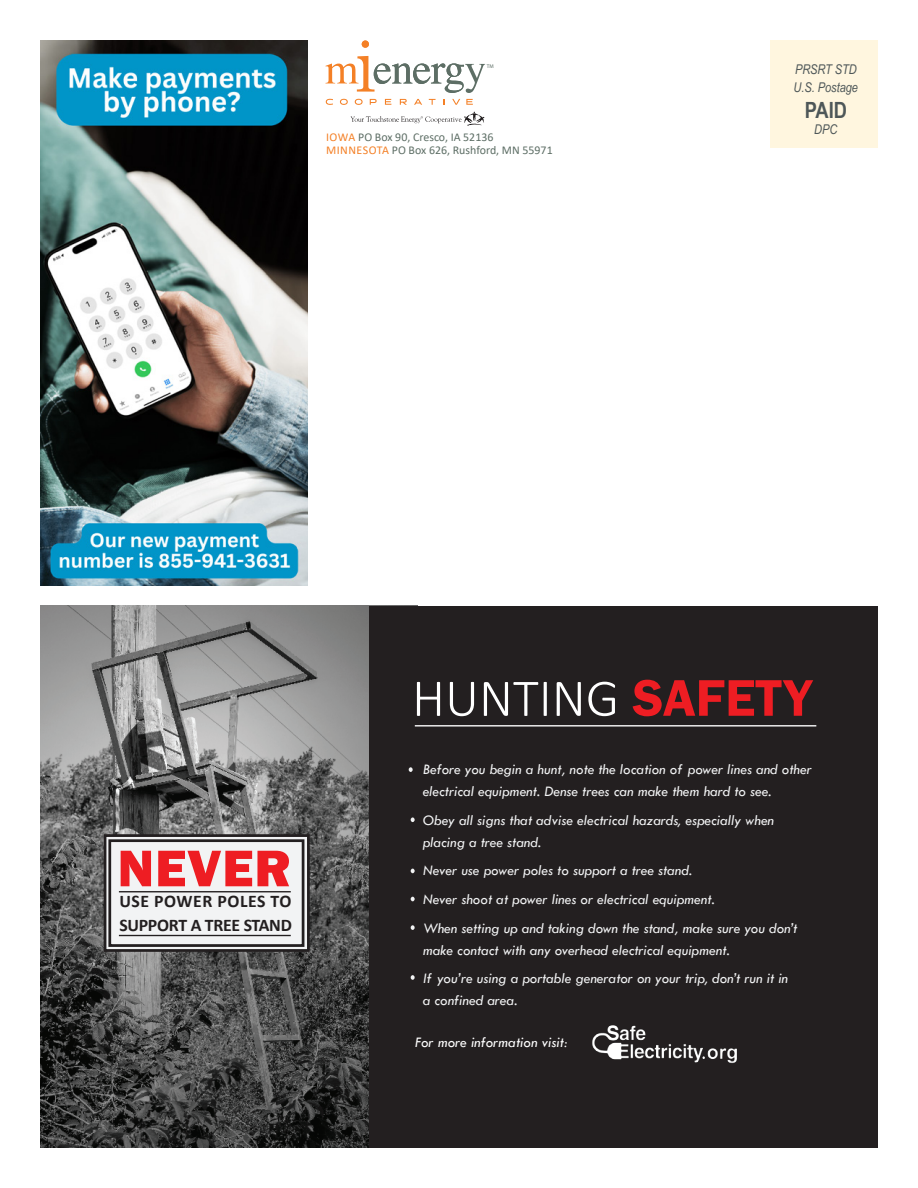
<style>
.page{position:relative;width:918px;height:1188px;background:#fff}
.page>*{position:absolute;margin:0;border:0;box-sizing:border-box;transform-origin:0 0}
.t1{font:300 53.4px "Calibri";color:#fff}
.t2{font:800 53.4px "Franklin Gothic";letter-spacing:.02em;color:#ee1d23}
.t3{font:700 22.35px "Arial Narrow";color:#4e5758}
.t4{font:700 17.85px/23.2px "Calibri";letter-spacing:-.015em;color:#231f20}
.t5{font:italic 15px/28.7px "Tw Cen";color:#f2f3f4}
.t6{font:italic 15px "Tw Cen";color:#fff}
.t7{font:italic 13.35px/17.9px "Arial Narrow";color:#4e5758}
.t8{font:11.85px/13.4px "Calibri";color:#5d6e65}
.t9{font:5.4px "Myriad Pro";color:#5d6e65}
.s1{color:#f48026}
.s2{font-family:"Franklin Gothic";font-weight:600;color:#ee1d23}
</style>
<div class="page">
<div style="left:770px;top:40px;width:107px;height:108px;background:#fff6df"></div>
<svg style="left:326px;top:99px;width:7px;height:6px"></svg>
<svg style="left:340px;top:99px;width:8px;height:6px"></svg>
<svg style="left:355px;top:99px;width:8px;height:6px"></svg>
<svg style="left:370px;top:99px;width:7px;height:6px"></svg>
<svg style="left:385px;top:99px;width:6px;height:6px"></svg>
<svg style="left:400px;top:99px;width:7px;height:6px"></svg>
<svg style="left:414px;top:99px;width:8px;height:6px"></svg>
<svg style="left:429px;top:99px;width:7px;height:6px"></svg>
<svg style="left:452px;top:99px;width:8px;height:6px"></svg>
<svg style="left:466px;top:99px;width:7px;height:6px"></svg>
<svg style="left:326px;top:56px;width:159px;height:37px"></svg>
<div style="left:362px;top:40px;width:7px;height:8px;background:#f48026;border-radius:50%"></div>
<svg style="left:351px;top:112px;width:133px;height:14px"></svg>
<img style="left:40px;top:40px;width:268px;height:545px">
<img style="left:40px;top:606px;width:329px;height:542px">
<div style="left:105px;top:836px;width:203px;height:114px;background:linear-gradient(to right,#f2f3f4,#f2f3f4)"></div>
<div style="left:104px;top:834px;width:206px;height:118px;border:3px solid #231f20"></div>
<div style="left:110px;top:841px;width:193px;height:105px;background:#f2f3f4"></div>
<div style="left:108px;top:839px;width:196px;height:108px;border:3px solid #231f20"></div>
<div style="left:369px;top:606px;width:509px;height:542px;background:#231f20"></div>
<img style="left:592px;top:1025px;width:145px;height:39px">
<hr style="left:415px;top:725px;width:401px;height:1px;background:#fff">
<svg style="left:409px;top:767px;width:4px;height:5px"></svg>
<svg style="left:411px;top:817px;width:4px;height:5px"></svg>
<svg style="left:411px;top:869px;width:4px;height:4px"></svg>
<svg style="left:411px;top:897px;width:4px;height:4px"></svg>
<svg style="left:411px;top:925px;width:4px;height:5px"></svg>
<svg style="left:411px;top:975px;width:4px;height:5px"></svg>
<hr style="left:119px;top:891px;width:172px;height:1px;background:#231f20">
<hr style="left:119px;top:935px;width:172px;height:1px;background:#231f20">
<p class="t9" style="left:487px;top:62px;width:8px">TM</p>
<p class="t8" style="left:326px;top:130px;width:228px"><span class="s1">IOWA</span> PO Box 90, Cresco, IA 52136<br><span class="s1">MINNESOTA</span> PO Box 626, Rushford, MN 55971</p>
<p class="t7" style="left:794px;top:61px;width:66px">PRSRT STD<br>U.S. Postage</p>
<h2 class="t3" style="left:805px;top:93px;width:44px">PAID</h2>
<p class="t7" style="left:814px;top:120px;width:25px">DPC</p>
<p class="t2" style="left:118px;top:834px;width:175px">NEVER</p>
<p class="t4" style="left:119px;top:890px;width:174px">USE POWER POLES TO<br>SUPPORT A TREE STAND</p>
<p class="t1" style="left:412px;top:665px;width:401px">HUNTING <span class="s2">SAFETY</span></p>
<p class="t5" style="left:423px;top:758px;width:390px;line-height:21.9px">Before you begin a hunt, note the location of power lines and other electrical equipment. Dense trees can make them hard to see.</p>
<p class="t5" style="left:423px;top:809px;width:353px;line-height:21.9px">Obey all signs that advise electrical hazards, especially when placing a tree stand.</p>
<p class="t5" style="left:423px;top:856px;width:376px">Never use power poles to support a tree stand.<br>Never shoot at power lines or electrical equipment.<br>When setting up and taking down the stand, make sure you don’t</p>
<p class="t5" style="left:423px;top:935px;width:367px">make contact with any overhead electrical equipment.<br>If you’re using a portable generator on your trip, don’t run it in</p>
<p class="t5" style="left:423px;top:986px;width:96px">a confined area.</p>
<p class="t6" style="left:415px;top:1033px;width:154px">For more information visit:</p>
</div>
